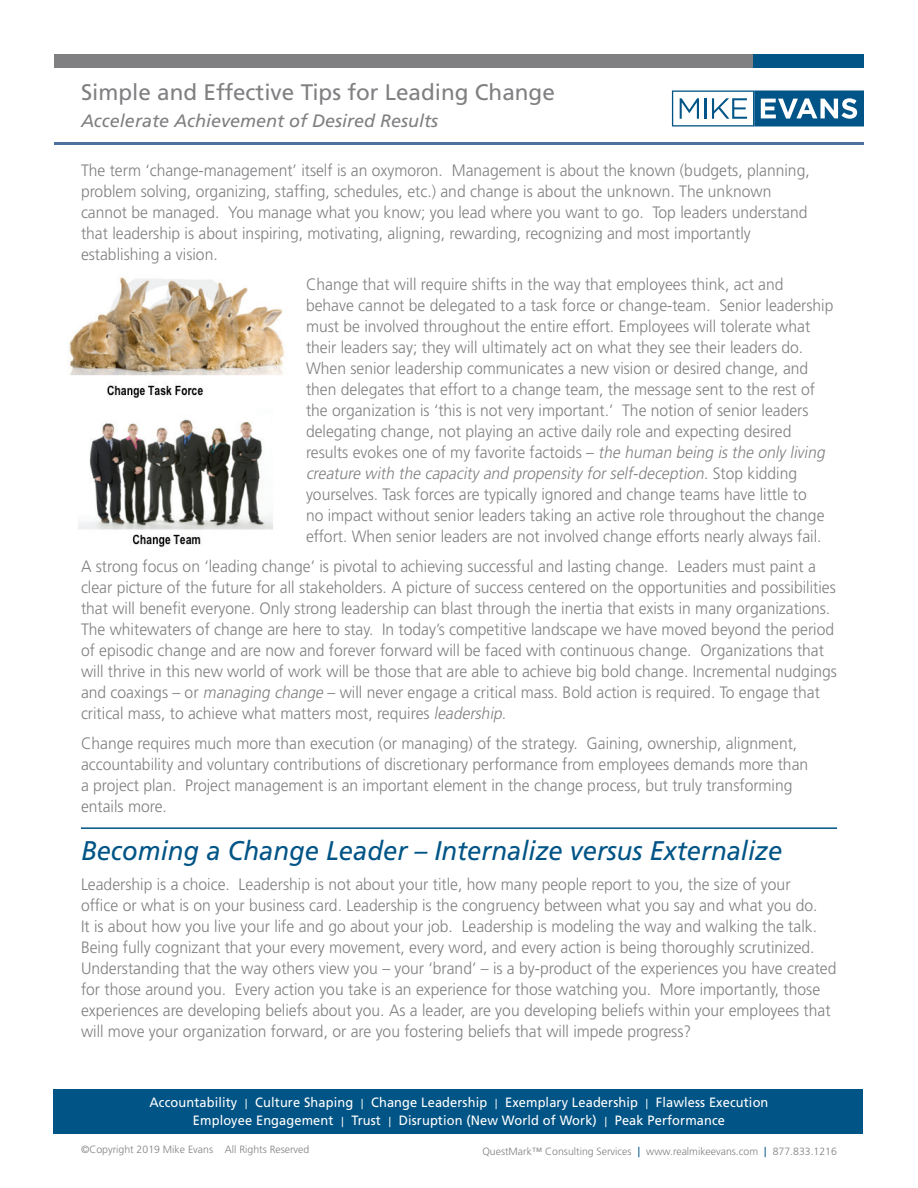
<style>
.page{position:relative;width:918px;height:1188px;background:#fff}
.page>*{position:absolute;margin:0;border:0;box-sizing:border-box;transform-origin:0 0}
.Header_with_rule{font:italic 27px "Frutiger";color:#015486;scale:.95 1}
.t1{font:22.5px "Frutiger";color:#808083}
.t2{font:italic 18px "Frutiger";color:#808083}
.Body{font:300 16.5px/21px "Frutiger";color:#808083;scale:.95 1}
.t3{font:13.5px/18px "Frutiger";letter-spacing:.01em;color:#fff;text-align:center;scale:.95 1}
.t4{font:300 10.5px "Frutiger";color:#808083}
.s1{font-style:italic}
.s2{font-weight:300}
.s3{font-size:13.5px;color:#015486}
</style>
<div class="page">
<div style="left:53px;top:1089px;width:810px;height:45px;background:#015486"></div>
<hr style="left:54px;top:142px;width:809px;height:3px;background:#4d6f9b">
<hr style="left:81px;top:827px;width:756px;height:2px;background:#015486">
<img style="left:69px;top:277px;width:216px;height:270px">
<svg style="left:672px;top:91px;width:192px;height:35px"></svg>
<div style="left:54px;top:54px;width:810px;height:14px;background:#808083"></div>
<div style="left:753px;top:54px;width:111px;height:14px;background:#015486"></div>
<p class="t1" style="left:81px;top:79px;width:475px">Simple and Effective Tips for Leading Change</p>
<p class="t2" style="left:81px;top:111px;width:359px">Accelerate Achievement of Desired Results</p>
<p class="Body" style="left:81px;top:160px;width:769px">The term ‘change-management’ itself is an oxymoron. Management is about the known (budgets, planning, problem solving, organizing, staffing, schedules, etc.) and change is about the unknown. The unknown cannot be managed. You manage what you know; you lead where you want to go. Top leaders understand that leadership is about inspiring, motivating, aligning, rewarding, recognizing and most importantly establishing a vision.</p>
<p class="Body" style="left:306px;top:274px;width:557px">Change that will require shifts in the way that employees think, act and behave cannot be delegated to a task force or change-team. Senior leadership must be involved throughout the entire effort. Employees will tolerate what their leaders say; they will ultimately act on what they see their leaders do.<br>When senior leadership communicates a new vision or desired change, and then delegates that effort to a change team, the message sent to the rest of the organization is ‘this is not very important.’ The notion of senior leaders delegating change, not playing an active daily role and expecting desired results evokes one of my favorite factoids – <span class="s1">the human being is the only living creature with the capacity and propensity for self-deception</span>. S t o p k i d d i n g yourselves. Task forces are typically ignored and change teams have little to<br>no impact without senior leaders taking an active role throughout the change effort. When senior leaders are not involved change efforts nearly always fail.</p>
<p class="Body" style="left:81px;top:556px;width:797px">A strong focus on ‘leading change’ is pivotal to achieving successful and lasting change. Leaders must paint a clear picture of the future for all stakeholders. A picture of success centered on the opportunities and possibilities that will benefit everyone. Only strong leadership can blast through the inertia that exists in many organizations.<br>The whitewaters of change are here to stay. In today’s competitive landscape we have moved beyond the period of episodic change and are now and forever forward will be faced with continuous change. Organizations that will thrive in this new world of work will be those that are able to achieve big bold change. Incremental nudgings and coaxings – or <span class="s1">managing change</span> – will never engage a critical mass. Bold action is required. To engage that critical mass, to achieve what matters most, requires <span class="s1">leadership</span>.</p>
<p class="Body" style="left:81px;top:733px;width:767px">Change requires much more than execution (or managing) of the strategy. Gaining, ownership, alignment, accountability and voluntary contributions of discretionary performance from employees demands more than a project plan. Project management is an important element in the change process, but truly transforming entails more.</p>
<p class="Header_with_rule" style="left:81px;top:835px;width:740px">Becoming a Change Leader – Internalize versus Externalize</p>
<p class="Body" style="left:81px;top:874px;width:797px">Leadership is a choice. Leadership is not about your title, how many people report to you, the size of your<br>office or what is on your business card. Leadership is the congruency between what you say and what you do.<br>It is about how you live your life and go about your job. Leadership is modeling the way and walking the talk.<br>Being fully cognizant that your every movement, every word, and every action is being thoroughly scrutinized.<br>Understanding that the way others view you – your ‘brand’ – is a by-product of the experiences you have created for those around you. Every action you take is an experience for those watching you. More importantly, those experiences are developing beliefs about you. As a leader, are you developing beliefs within your employees that will move your organization forward, or are you fostering beliefs that will impede progress?</p>
<p class="t3" style="left:150px;top:1093px;width:653px">Accountability <span class="s2">|</span> Culture Shaping <span class="s2">|</span> Change Leadership <span class="s2">|</span> Exemplary Leadership <span class="s2">|</span> Flawless Execution<br>Employee Engagement <span class="s2">|</span> Trust <span class="s2">|</span> Disruption (New World of Work) <span class="s2">|</span> Peak Performance</p>
<p class="t4" style="left:81px;top:1143px;width:230px">©Copyright 2019 Mike Evans All Rights Reserved</p>
<p class="t4" style="left:773px;top:1146px;width:66px">877.833.1216</p>
<p class="t4" style="left:482px;top:1146px;width:286px">QuestMark™ Consulting Services <span class="s3">|</span> www.realmikeevans.com <span class="s3">|</span></p>
</div>
